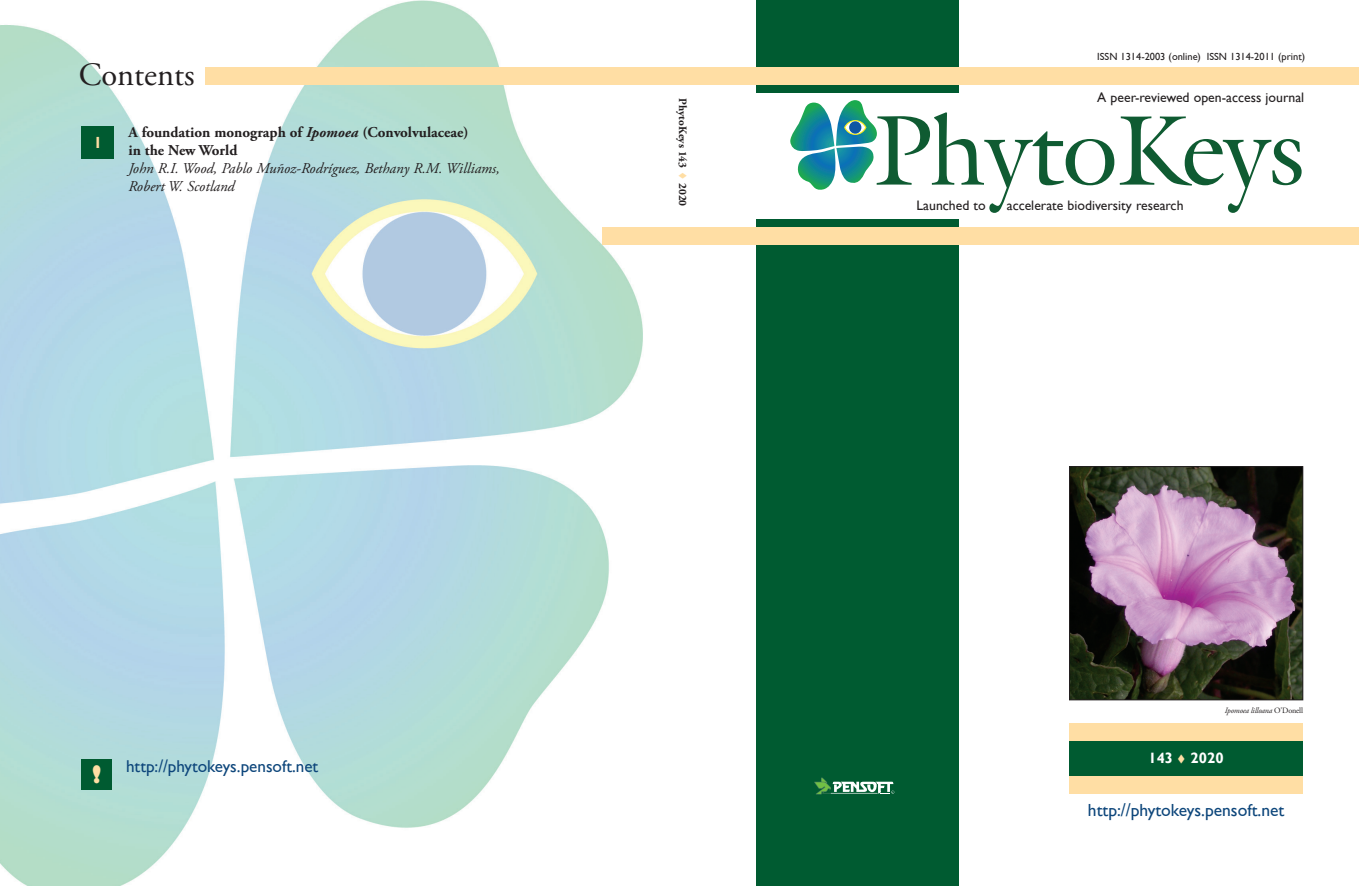
<style>
.page{position:relative;width:1359px;height:886px;background:#fff}
.page>*{position:absolute;margin:0;border:0;box-sizing:border-box;transform-origin:0 0}
.t1{font:32.5px "Adobe Garamond Pro";color:#231f20}
.t2{font:17.5px "Gill Sans";color:#0d467b}
.t3{font:17.12px "Gill Sans";color:#0d467b}
.t4{font:700 16.12px "Gill Sans";color:#ffdea4}
.t5{font:italic 15px/18px "Adobe Garamond Pro";color:#231f20}
.t6{font:700 15px/18px "Adobe Garamond Pro";color:#231f20}
.t7{font:700 15px "Gill Sans";color:#fff}
.t8{font:13.75px "Gill Sans";color:#231f20}
.t9{font:700 11.25px "Adobe Garamond Pro";color:#231f20}
.t10{font:10.38px "Gill Sans";color:#231f20}
.t11{font:italic 8.12px "Adobe Garamond Pro";letter-spacing:-.02em;color:#231f20}
.s1{font-style:italic}
.s2{color:#ffdea4}
.s3{font-weight:800;font-size:23.25px;color:#ffdea4}
.s4{font-style:normal}
</style>
<div class="page">
<img style="left:1071px;top:468px;width:230px;height:230px">
<div style="left:1069px;top:466px;width:234px;height:234px;border:1px solid #231f20"></div>
<img style="left:0;top:0;width:659px;height:886px">
<svg style="left:790px;top:100px;width:511px;height:113px"></svg>
<svg style="left:845px;top:121px;width:20px;height:13px"></svg>
<div style="left:849px;top:121px;width:12px;height:13px;background:#1056a3;border-radius:50%"></div>
<div style="left:756px;top:220px;width:202px;height:666px;background:#005b31"></div>
<div style="left:756px;top:0;width:202px;height:92px;background:#005b31"></div>
<div style="left:206px;top:67px;width:1153px;height:18px;background:#ffdea4"></div>
<div style="left:602px;top:227px;width:757px;height:17px;background:#ffdea4"></div>
<div style="left:1069px;top:740px;width:234px;height:36px;background:#005b31"></div>
<div style="left:1069px;top:723px;width:234px;height:17px;background:#ffdea4"></div>
<div style="left:1069px;top:776px;width:234px;height:18px;background:#ffdea4"></div>
<div style="left:82px;top:126px;width:32px;height:33px;background:#005b31"></div>
<svg style="left:814px;top:777px;width:80px;height:17px"></svg>
<div style="left:82px;top:759px;width:30px;height:30px;background:#005b31"></div>
<h1 class="t1" style="left:79px;top:55px;width:117px">Contents</h1>
<p class="t4" style="left:93px;top:133px;width:10px">1</p>
<p class="t6" style="left:128px;top:124px;width:341px">A foundation monograph of <span class="s1">Ipomoea</span> (Convolvulaceae) in the New World</p>
<p class="t5" style="left:128px;top:160px;width:373px">John R.I. Wood, Pablo Muñoz-Rodríguez, Bethany R.M. Williams,<br>Robert W. Scotland</p>
<p class="t9" style="left:689px;top:98px;width:110px;rotate:90deg">PhytoKeys 143 <span class="s2">▼</span> 2020</p>
<p class="t3" style="left:92px;top:757px;width:228px"><span class="s3">!</span> http://phytokeys.pensoft.net</p>
<p class="t10" style="left:1097px;top:51px;width:209px">ISSN 1314-2003 (online) ISSN 1314-2011 (print)</p>
<p class="t8" style="left:1097px;top:89px;width:208px">A peer-reviewed open-access journal</p>
<p class="t8" style="left:916px;top:197px;width:71px">Launched to</p>
<p class="t8" style="left:1006px;top:197px;width:178px">accelerate biodiversity research</p>
<p class="t11" style="left:1224px;top:705px;width:80px">Ipomoea lilloana <span class="s4">O'Donell</span></p>
<p class="t7" style="left:1148px;top:749px;width:77px">143 <span class="s2">▼</span> 2020</p>
<p class="t2" style="left:1088px;top:800px;width:198px">http://phytokeys.pensoft.net</p>
</div>
